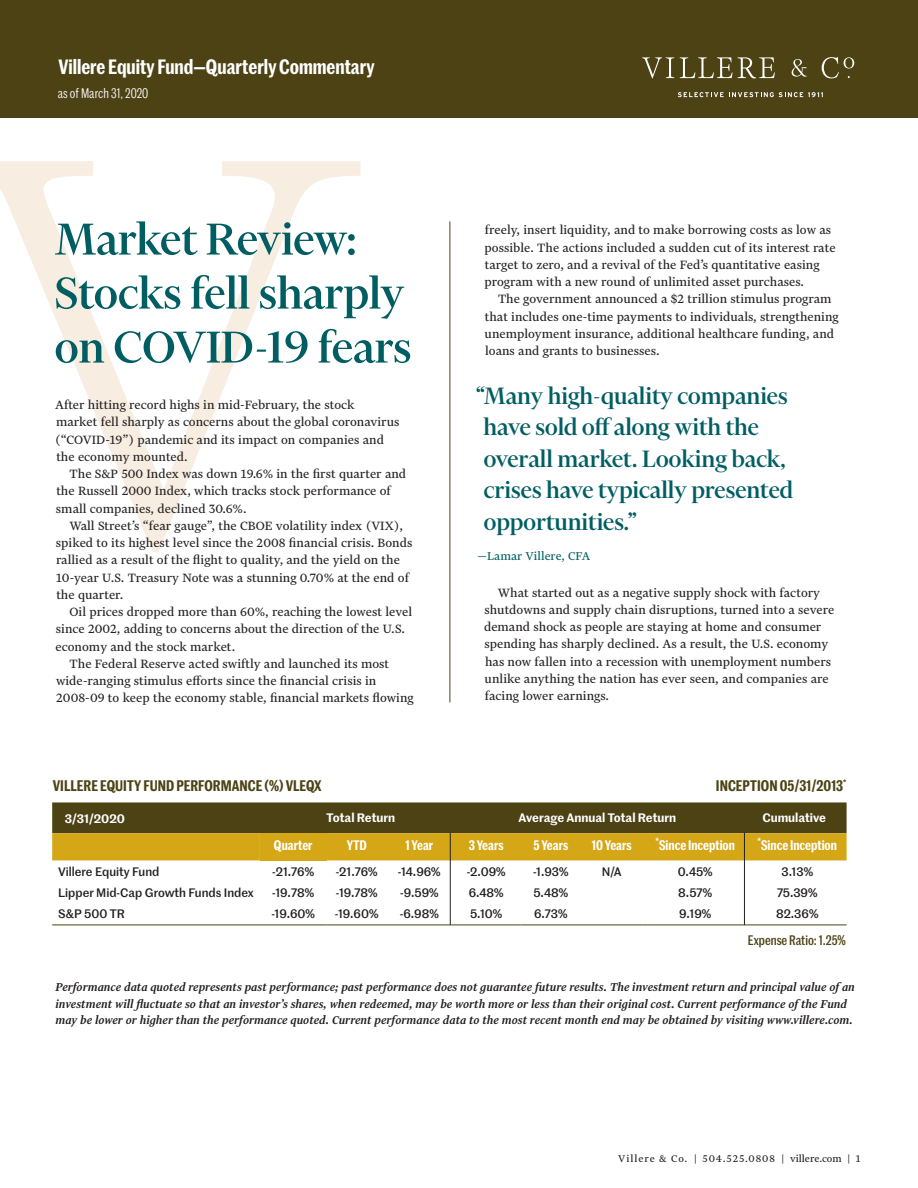
<style>
.page{position:relative;width:918px;height:1188px;background:#fff}
.page>*{position:absolute;margin:0;border:0;box-sizing:border-box;transform-origin:0 0}
.t1{font:500 51px/54px "Financier Display";color:#005e63}
.t2{font:500 27px/31.5px "Financier Display";color:#005e63}
.t3{font:600 20.25px "Marr Sans Cond";color:#fff}
.t4{font:600 15px "Marr Sans Cond";letter-spacing:.005em;color:#4c4214}
.t5{font:14.25px/17.2px "Financier Text";color:#231f20}
.t6{font:italic 500 13.5px/16.5px "Financier Text";color:#231f20}
.t7{font:600 13.5px "Marr Sans Cond";color:#fff}
.t8{font:500 13.5px "Marr Sans Cond";color:#4c4214}
.t9{font:13.5px "Financier Text";color:#005e63}
.t10{font:13.5px "Marr Sans Cond";color:#fff}
.t11{font:500 12px "Marr Sans";color:#231f20}
.t12{font:600 12px "Marr Sans";color:#fff}
.t13{font:11.7px "Financier Text";letter-spacing:.08em;color:#231f20}
</style>
<div class="page">
<svg style="left:0;top:161px;width:361px;height:391px"></svg>
<div style="left:0;top:0;width:918px;height:117px;background:#4c4214"></div>
<hr style="left:450px;top:221px;width:1px;height:481px;background:#4c4214">
<svg style="left:642px;top:57px;width:32px;height:21px"></svg>
<svg style="left:680px;top:57px;width:95px;height:21px"></svg>
<svg style="left:792px;top:59px;width:15px;height:18px"></svg>
<svg style="left:822px;top:57px;width:32px;height:21px"></svg>
<svg style="left:678px;top:92px;width:145px;height:5px"></svg>
<svg style="left:52px;top:802px;width:795px;height:58px;background:#8a7017"></svg>
<div style="left:260px;top:833px;width:66px;height:27px;background:#d5a616"></div>
<hr style="left:52px;top:925px;width:208px;height:1px;background:#4c4214">
<hr style="left:260px;top:925px;width:66px;height:1px;background:#4c4214">
<hr style="left:326px;top:925px;width:61px;height:1px;background:#4c4214">
<hr style="left:387px;top:925px;width:65px;height:1px;background:#4c4214">
<hr style="left:452px;top:925px;width:69px;height:1px;background:#4c4214">
<hr style="left:521px;top:925px;width:60px;height:1px;background:#4c4214">
<hr style="left:581px;top:925px;width:62px;height:1px;background:#4c4214">
<hr style="left:643px;top:925px;width:105px;height:1px;background:#4c4214">
<hr style="left:748px;top:925px;width:99px;height:1px;background:#4c4214">
<hr style="left:450px;top:833px;width:1px;height:92px;background:#231f20">
<hr style="left:744px;top:833px;width:1px;height:92px;background:#231f20">
<p class="t3" style="left:58px;top:52px;width:318px">Villere Equity Fund—Quarterly Commentary</p>
<p class="t10" style="left:58px;top:84px;width:92px">as of March 31, 2020</p>
<p class="t1" style="left:55px;top:212px;width:358px">Market Review:<br>Stocks fell sharply on COVID-19 fears</p>
<p class="t5" style="left:55px;top:396px;width:346px">After hitting record highs in mid-February, the stock<br>market fell sharply as concerns about the global coronavirus (“COVID-19”) pandemic and its impact on companies and the economy mounted.</p>
<p class="t5" style="left:56px;top:465px;width:352px;text-indent:14px">The S&amp;P 500 Index was down 19.6% in the first quarter and the Russell 2000 Index, which tracks stock performance of small companies, declined 30.6%.</p>
<p class="t5" style="left:56px;top:517px;width:358px;text-indent:13px">Wall Street’s “fear gauge”, the CBOE volatility index (VIX), spiked to its highest level since the 2008 financial crisis. Bonds rallied as a result of the flight to quality, and the yield on the 10-year U.S. Treasury Note was a stunning 0.70% at the end of the quarter.</p>
<p class="t5" style="left:56px;top:603px;width:358px;text-indent:14px">Oil prices dropped more than 60%, reaching the lowest level since 2002, adding to concerns about the direction of the U.S. economy and the stock market.</p>
<p class="t5" style="left:56px;top:655px;width:359px;text-indent:14px">The Federal Reserve acted swiftly and launched its most wide-ranging stimulus efforts since the financial crisis in<br>2008-09 to keep the economy stable, financial markets flowing</p>
<p class="t5" style="left:485px;top:221px;width:353px">freely, insert liquidity, and to make borrowing costs as low as possible. The actions included a sudden cut of its interest rate target to zero, and a revival of the Fed’s quantitative easing program with a new round of unlimited asset purchases.</p>
<p class="t5" style="left:485px;top:290px;width:356px;text-indent:13px">The government announced a $2 trillion stimulus program that includes one-time payments to individuals, strengthening unemployment insurance, additional healthcare funding, and loans and grants to businesses.</p>
<p class="t2" style="left:476px;top:380px;width:319px">“Many high-quality companies have sold off along with the overall market. Looking back, crises have typically presented opportunities.”</p>
<p class="t9" style="left:478px;top:549px;width:114px">—Lamar Villere, CFA</p>
<p class="t5" style="left:484px;top:584px;width:352px;text-indent:14px">What started out as a negative supply shock with factory shutdowns and supply chain disruptions, turned into a severe demand shock as people are staying at home and consumer spending has sharply declined. As a result, the U.S. economy has now fallen into a recession with unemployment numbers unlike anything the nation has ever seen, and companies are facing lower earnings.</p>
<p class="t4" style="left:53px;top:775px;width:270px">VILLERE EQUITY FUND PERFORMANCE (%) VLEQX</p>
<p class="t12" style="left:65px;top:809px;width:62px">3/31/2020</p>
<p class="t12" style="left:327px;top:808px;width:70px">Total Return</p>
<p class="t12" style="left:518px;top:808px;width:159px">Average Annual Total Return</p>
<p class="t4" style="left:716px;top:775px;width:132px">INCEPTION 05/31/2013<sup>*</sup></p>
<p class="t12" style="left:762px;top:808px;width:65px">Cumulative</p>
<p class="t7" style="left:274px;top:836px;width:40px">Quarter</p>
<p class="t7" style="left:347px;top:836px;width:22px">YTD</p>
<p class="t7" style="left:406px;top:836px;width:29px">1 Year</p>
<p class="t7" style="left:469px;top:836px;width:36px">3 Years</p>
<p class="t7" style="left:533px;top:836px;width:36px">5 Years</p>
<p class="t7" style="left:592px;top:836px;width:41px">10 Years</p>
<p class="t7" style="left:655px;top:836px;width:81px"><sup>*</sup>Since Inception</p>
<p class="t7" style="left:757px;top:836px;width:81px"><sup>*</sup>Since Inception</p>
<p class="t11" style="left:58px;top:863px;width:103px">Villere Equity Fund</p>
<p class="t11" style="left:272px;top:863px;width:43px">-21.76%</p>
<p class="t11" style="left:336px;top:863px;width:43px">-21.76%</p>
<p class="t11" style="left:398px;top:863px;width:44px">-14.96%</p>
<p class="t11" style="left:467px;top:863px;width:40px">-2.09%</p>
<p class="t11" style="left:533px;top:863px;width:37px">-1.93%</p>
<p class="t11" style="left:602px;top:863px;width:22px">N/A</p>
<p class="t11" style="left:678px;top:863px;width:36px">0.45%</p>
<p class="t11" style="left:781px;top:863px;width:33px">3.13%</p>
<p class="t11" style="left:58px;top:884px;width:197px">Lipper Mid-Cap Growth Funds Index</p>
<p class="t11" style="left:272px;top:884px;width:43px">-19.78%</p>
<p class="t11" style="left:336px;top:884px;width:43px">-19.78%</p>
<p class="t11" style="left:400px;top:884px;width:40px">-9.59%</p>
<p class="t11" style="left:469px;top:884px;width:36px">6.48%</p>
<p class="t11" style="left:534px;top:884px;width:36px">5.48%</p>
<p class="t11" style="left:678px;top:884px;width:35px">8.57%</p>
<p class="t11" style="left:777px;top:884px;width:42px">75.39%</p>
<p class="t11" style="left:58px;top:905px;width:68px">S&amp;P 500 TR</p>
<p class="t11" style="left:271px;top:905px;width:45px">-19.60%</p>
<p class="t11" style="left:335px;top:905px;width:45px">-19.60%</p>
<p class="t11" style="left:400px;top:905px;width:40px">-6.98%</p>
<p class="t11" style="left:470px;top:905px;width:34px">5.10%</p>
<p class="t11" style="left:534px;top:905px;width:35px">6.73%</p>
<p class="t11" style="left:679px;top:905px;width:33px">9.19%</p>
<p class="t11" style="left:776px;top:905px;width:44px">82.36%</p>
<p class="t8" style="left:748px;top:931px;width:100px">Expense Ratio: 1.25%</p>
<p class="t6" style="left:55px;top:979px;width:801px">Performance data quoted represents past performance; past performance does not guarantee future results. The investment return and principal value of an investment will fluctuate so that an investor’s shares, when redeemed, may be worth more or less than their original cost. Current performance of the Fund may be lower or higher than the performance quoted. Current performance data to the most recent month end may be obtained by visiting www.villere.com.</p>
<p class="t13" style="left:618px;top:1152px;width:244px">Villere &amp; Co. | 504.525.0808 | villere.com | 1</p>
</div>
